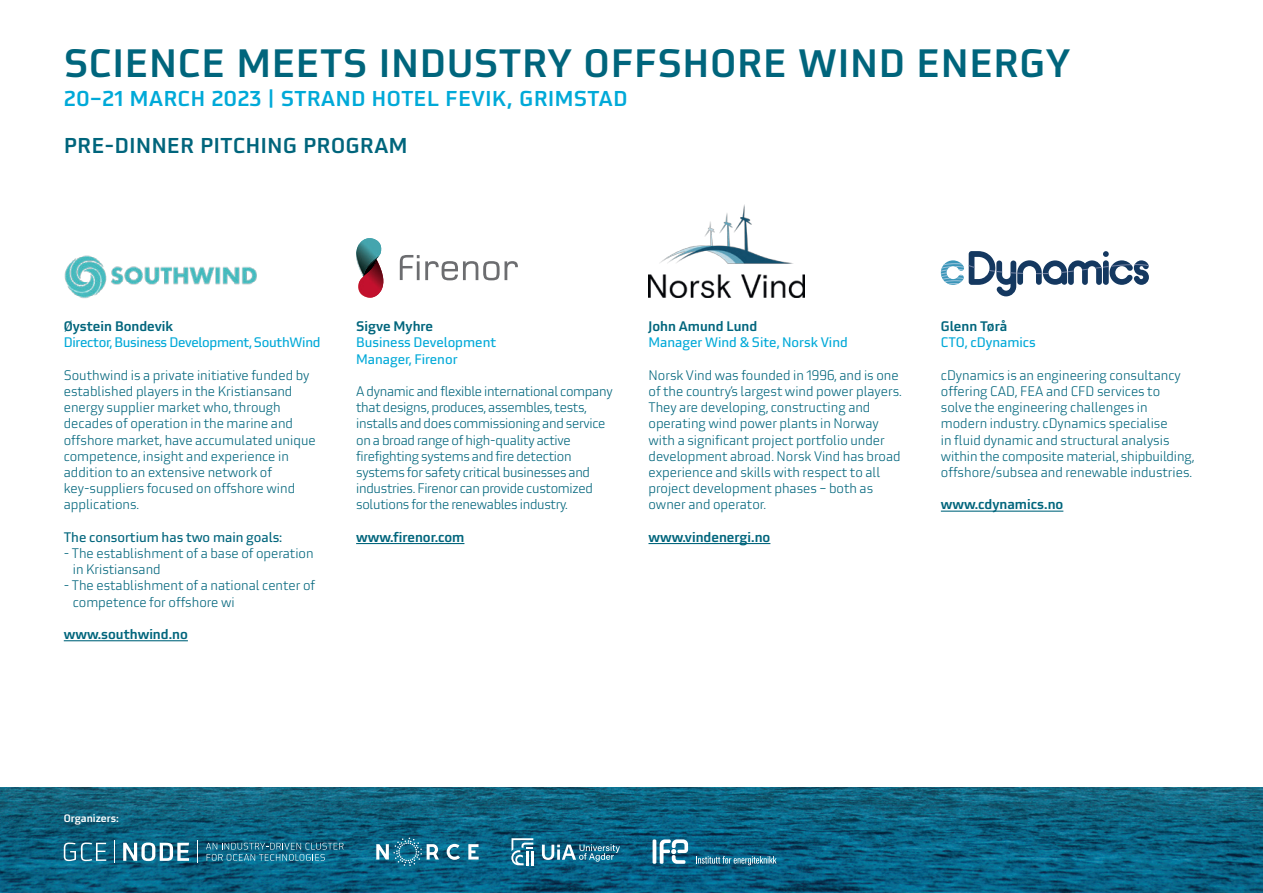
<style>
.page{position:relative;width:1263px;height:893px;background:#fff}
.page>*{position:absolute;margin:0;border:0;box-sizing:border-box;transform-origin:0 0}
.t1{font:500 38.55px "Utility";color:#00657c}
.t2{font:500 21px "Utility";color:#00a9d8}
.t3{font:500 21px "Utility";color:#00657c}
.t4{font:300 13.5px/16.2px "Utility Pro";color:#00657c}
.t5{font:300 13.5px/16.2px "Utility Pro";letter-spacing:-.02em;color:#00657c}
.t6{font:500 13.5px "Utility Pro";color:#00657c}
.t7{font:13.5px/16.2px "Utility Pro";color:#00a9d8}
.t8{font:13.5px "Utility Pro";letter-spacing:-.02em;color:#00a9d8}
.t9{font:13.5px "Utility Pro";color:#00657c}
.t10{font:500 10.5px "Utility Pro";color:#fff}
</style>
<div class="page">
<img style="left:0;top:787px;width:1263px;height:106px">
<svg style="left:197px;top:840px;width:1px;height:23px"></svg>
<svg style="left:123px;top:842px;width:66px;height:19px"></svg>
<svg style="left:64px;top:842px;width:42px;height:19px"></svg>
<svg style="left:114px;top:840px;width:1px;height:23px"></svg>
<svg style="left:206px;top:843px;width:138px;height:18px;background:#2d7a96"></svg>
<svg style="left:376px;top:838px;width:103px;height:28px;background:#36829e"></svg>
<svg style="left:511px;top:838px;width:22px;height:27px"></svg>
<svg style="left:542px;top:844px;width:78px;height:18px"></svg>
<hr style="left:653px;top:839px;width:3px;height:25px;background:#fff;border-radius:2px">
<svg style="left:660px;top:839px;width:28px;height:25px"></svg>
<svg style="left:696px;top:856px;width:80px;height:9px"></svg>
<hr style="left:64px;top:640px;width:124px;height:1px;background:#00657c">
<hr style="left:356px;top:543px;width:108px;height:1px;background:#00657c">
<hr style="left:648px;top:543px;width:122px;height:1px;background:#00657c">
<hr style="left:941px;top:511px;width:122px;height:1px;background:#00657c">
<svg style="left:358px;top:273px;width:26px;height:25px"></svg>
<img style="left:356px;top:238px;width:26px;height:37px">
<svg style="left:400px;top:255px;width:118px;height:25px"></svg>
<img style="left:64px;top:255px;width:193px;height:44px">
<img style="left:648px;top:205px;width:156px;height:93px">
<svg style="left:941px;top:251px;width:208px;height:45px"></svg>
<h1 class="t1" style="left:64px;top:37px;width:1008px">SCIENCE MEETS INDUSTRY OFFSHORE WIND ENERGY</h1>
<h2 class="t2" style="left:64px;top:84px;width:565px">20–21 MARCH 2023 | STRAND HOTEL FEVIK, GRIMSTAD</h2>
<h2 class="t3" style="left:64px;top:131px;width:346px">PRE-DINNER PITCHING PROGRAM</h2>
<p class="t6" style="left:64px;top:315px;width:111px">Øystein Bondevik</p>
<p class="t8" style="left:64px;top:332px;width:258px">Director, Business Development, SouthWind</p>
<p class="t4" style="left:64px;top:366px;width:253px">Southwind is a private initiative funded by established players in the Kristiansand energy supplier market who, through decades of operation in the marine and offshore market, have accumulated unique competence, insight and experience in addition to an extensive network of key-suppliers focused on offshore wind applications.</p>
<p class="t9" style="left:64px;top:527px;width:220px">The consortium has two main goals:</p>
<p class="t4" style="left:73px;top:544px;width:242px;text-indent:-9px">- The establishment of a base of operation in Kristiansand</p>
<p class="t4" style="left:73px;top:577px;width:244px;text-indent:-9px">- The establishment of a national center of competence for offshore wi</p>
<p class="t6" style="left:64px;top:623px;width:126px">www.southwind.no</p>
<p class="t6" style="left:356px;top:315px;width:79px">Sigve Myhre</p>
<p class="t7" style="left:356px;top:333px;width:142px">Business Development<br>Manager, Firenor</p>
<p class="t5" style="left:356px;top:382px;width:258px">A dynamic and flexible international company that designs, produces, assembles, tests, installs and does commissioning and service on a broad range of high-quality active firefighting systems and fire detection systems for safety critical businesses and industries. Firenor can provide customized solutions for the renewables industry.</p>
<p class="t6" style="left:356px;top:526px;width:110px">www.firenor.com</p>
<p class="t6" style="left:648px;top:315px;width:110px">John Amund Lund</p>
<p class="t7" style="left:648px;top:333px;width:201px">Manager Wind &amp; Site, Norsk Vind</p>
<p class="t4" style="left:648px;top:366px;width:255px">Norsk Vind was founded in 1996, and is one of the country’s largest wind power players.<br>They are developing, constructing and operating wind power plants in Norway with a significant project portfolio under development abroad. Norsk Vind has broad experience and skills with respect to all project development phases – both as owner and operator.</p>
<p class="t6" style="left:648px;top:526px;width:123px">www.vindenergi.no</p>
<p class="t6" style="left:941px;top:315px;width:68px">Glenn Tørå</p>
<p class="t7" style="left:941px;top:333px;width:97px">CTO, cDynamics</p>
<p class="t4" style="left:941px;top:366px;width:255px">cDynamics is an engineering consultancy offering CAD, FEA and CFD services to solve the engineering challenges in modern industry. cDynamics specialise<br>in fluid dynamic and structural analysis within the composite material, shipbuilding, offshore/subsea and renewable industries.</p>
<p class="t6" style="left:941px;top:494px;width:124px">www.cdynamics.no</p>
<p class="t10" style="left:64px;top:810px;width:57px">Organizers:</p>
</div>
